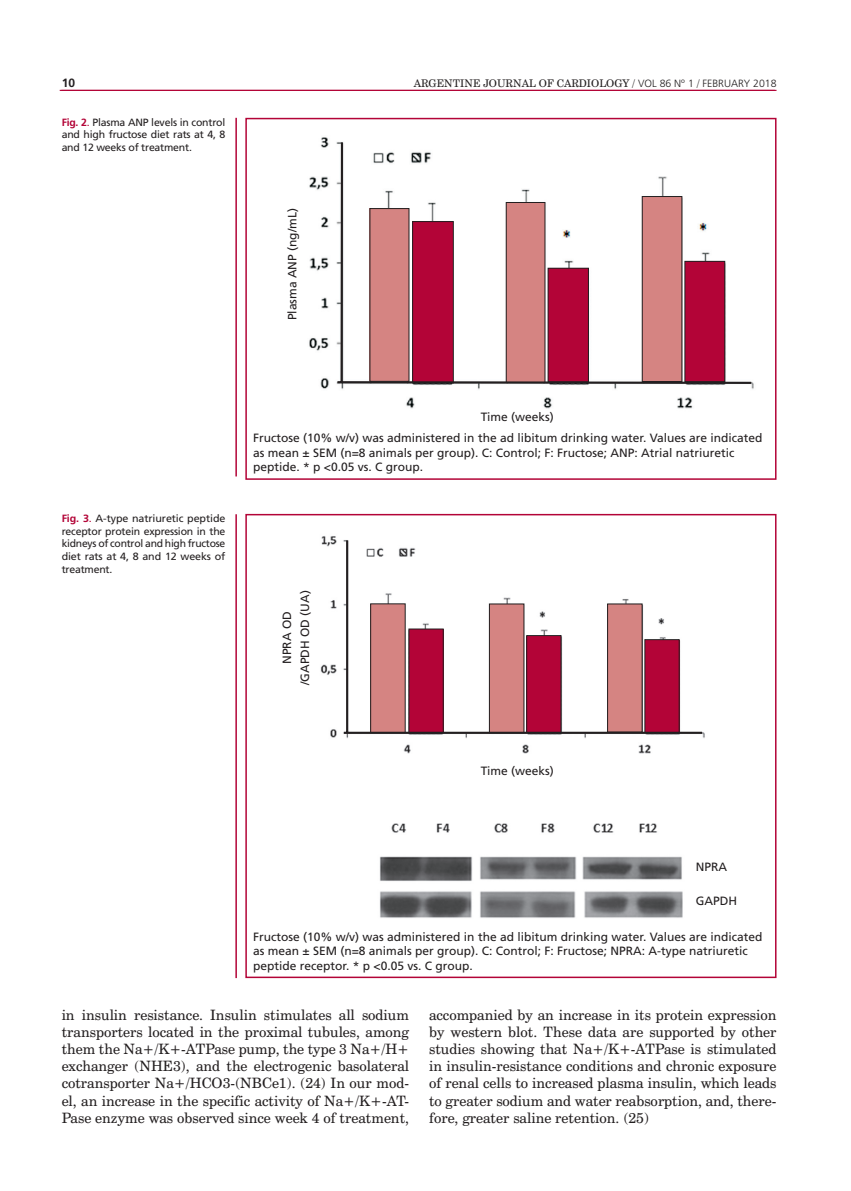
<style>
.page{position:relative;width:851px;height:1191px;background:#fff}
.page>*{position:absolute;margin:0;border:0;box-sizing:border-box;transform-origin:0 0}
.t1{font:14.25px/17.1px "Century Schoolbook BT";color:#231f20;text-align:justify}
.t2{font:12px/14.4px "Frutiger LT Std";color:#231f20}
.t3{font:700 12px "Frutiger LT Std";color:#231f20}
.t4{font:10.5px/12.6px "Frutiger LT Std";letter-spacing:-.02em;color:#231f20;text-align:justify}
.t5{font:10.5px "Century Schoolbook BT";color:#231f20}
.s1{font-family:"Frutiger LT Std";font-weight:300}
.s2{font-weight:700;color:#b30437}
.s3{color:#b30437}
</style>
<div class="page">
<hr style="left:61px;top:90px;width:715px;height:1px;background:#b30437">
<hr style="left:60px;top:90px;width:714px;height:1px;background:#b30437">
<hr style="left:235px;top:118px;width:2px;height:358px;background:#b30437">
<hr style="left:235px;top:514px;width:2px;height:464px;background:#b30437">
<svg style="left:245px;top:117px;width:532px;height:861px"></svg>
<div style="left:692px;top:847px;width:67px;height:66px;background:#fff"></div>
<div style="left:448px;top:759px;width:164px;height:38px;background:#fff"></div>
<div style="left:448px;top:411px;width:164px;height:38px;background:#fff"></div>
<div style="left:281px;top:556px;width:38px;height:165px;background:#fff"></div>
<div style="left:268px;top:164px;width:38px;height:196px;background:#fff"></div>
<p class="t3" style="left:62px;top:75px;width:15px">10</p>
<p class="t5" style="left:413px;top:77px;width:364px">ARGENTINE JOURNAL OF CARDIOLOGY / <span class="s1">VOL 86 Nº 1</span> / <span class="s1">FEBRUARY 2018</span></p>
<p class="t4" style="left:62px;top:116px;width:165px"><span class="s2">Fig. 2</span><span class="s3">.</span> Plasma ANP levels in control and high fructose diet rats at 4, 8 and 12 weeks of treatment.</p>
<p class="t2" style="left:285px;top:320px;width:114px;rotate:-90deg">Plasma ANP (ng/mL)</p>
<p class="t2" style="left:481px;top:410px;width:74px">Time (weeks)</p>
<p class="t4" style="left:62px;top:512px;width:165px"><span class="s2">Fig. 3</span><span class="s3">.</span> A-type natriuretic peptide receptor protein expression in the kidneys of control and high fructose diet rats at 4, 8 and 12 weeks of treatment.</p>
<p class="t2" style="left:253px;top:431px;width:511px">Fructose (10% w/v) was administered in the ad libitum drinking water. Values are indicated as mean ± SEM (n=8 animals per group). C: Control; F: Fructose; ANP: Atrial natriuretic peptide. * p &lt;0.05 vs. C group.</p>
<p class="t2" style="left:278px;top:685px;width:96px;line-height:18px;text-align:center;rotate:-90deg">NPRA OD /GAPDH OD (UA)</p>
<p class="t2" style="left:481px;top:763px;width:74px">Time (weeks)</p>
<p class="t2" style="left:695px;top:859px;width:33px">NPRA</p>
<p class="t2" style="left:695px;top:894px;width:43px">GAPDH</p>
<p class="t2" style="left:253px;top:929px;width:511px">Fructose (10% w/v) was administered in the ad libitum drinking water. Values are indicated as mean ± SEM (n=8 animals per group). C: Control; F: Fructose; NPRA: A-type natriuretic peptide receptor. * p &lt;0.05 vs. C group.</p>
<p class="t1" style="left:62px;top:1006px;width:349px">in insulin resistance. Insulin stimulates all sodium transporters located in the proximal tubules, among them the Na+/K+-ATPase pump, the type 3 Na+/H+ exchanger (NHE3), and the electrogenic basolateral cotransporter Na+/HCO3-(NBCe1). (24) In our mod&shy;el, an increase in the specific activity of Na+/K+-AT-Pase enzyme was observed since week 4 of treatment,</p>
<p class="t1" style="left:429px;top:1006px;width:349px">accompanied by an increase in its protein expression by western blot. These data are supported by other studies showing that Na+/K+-ATPase is stimulated in insulin-resistance conditions and chronic exposure of renal cells to increased plasma insulin, which leads to greater sodium and water reabsorption, and, there&shy;fore, greater saline retention. (25)</p>
</div>
